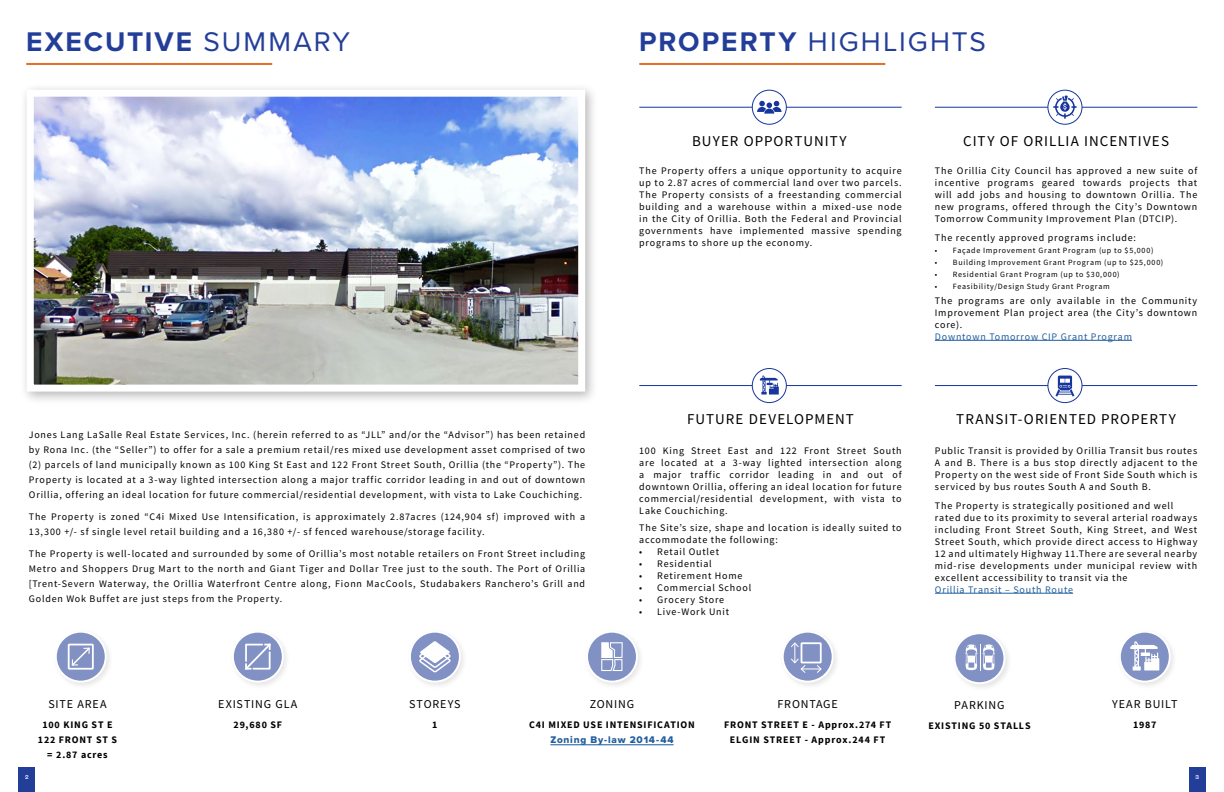
<style>
.page{position:relative;width:1224px;height:792px;background:#fff}
.page>*{position:absolute;margin:0;border:0;box-sizing:border-box;transform-origin:0 0}
.t1{font:28px "Proxima Nova";letter-spacing:.075em;color:#233e99}
.t2{font:700 28px "Proxima Nova";letter-spacing:.075em;color:#233e99}
.t3{font:15px "Source Sans Pro";letter-spacing:.07em;color:#000}
.t4{font:12px "Source Sans Pro";letter-spacing:.07em;color:#000}
.t5{font:10px/12px "Source Sans Pro";letter-spacing:.075em;color:#000;text-align:justify}
.t6{font:700 10px "Source Sans Pro";letter-spacing:.08em;color:#000}
.t7{font:10px "Source Sans Pro";letter-spacing:.075em;color:#215e9e}
.t8{font:10px "Proxima Nova Extrabld";letter-spacing:.08em;color:#215e9e}
.t9{font:8px "Source Sans Pro";letter-spacing:.085em;color:#000}
.t10{font:500 6px "Roc Grotesk";color:#fff}
.s1{font-weight:400}
.s2{font-weight:700}
</style>
<div class="page">
<div style="left:1189px;top:767px;width:17px;height:25px;background:#233e99"></div>
<div style="left:19px;top:767px;width:16px;height:25px;background:#233e99"></div>
<hr style="left:26px;top:63px;width:246px;height:2px;background:#e66e25">
<hr style="left:639px;top:63px;width:246px;height:2px;background:#e66e25">
<div style="left:20px;top:83px;width:579px;height:322px;background:#000;opacity:.28"></div>
<img style="left:35px;top:98px;width:542px;height:286px">
<div style="left:27px;top:90px;width:558px;height:302px;border:7px solid #fff"></div>
<hr style="left:935px;top:593px;width:138px;height:1px;background:#215e9e">
<hr style="left:935px;top:340px;width:197px;height:1px;background:#215e9e">
<div style="left:229px;top:628px;width:62px;height:62px;background:#000;opacity:.18"></div>
<svg style="left:233px;top:632px;width:50px;height:50px"></svg>
<div style="left:232px;top:631px;width:52px;height:52px;border:2px solid #fff;border-radius:50%"></div>
<svg style="left:244px;top:642px;width:28px;height:29px"></svg>
<div style="left:52px;top:628px;width:62px;height:62px;background:#000;opacity:.18"></div>
<svg style="left:56px;top:632px;width:50px;height:50px"></svg>
<div style="left:55px;top:631px;width:52px;height:52px;border:2px solid #fff;border-radius:50%"></div>
<div style="left:68px;top:644px;width:26px;height:26px;border:2px solid #fff"></div>
<svg style="left:70px;top:646px;width:21px;height:21px"></svg>
<div style="left:407px;top:628px;width:61px;height:62px;background:#000;opacity:.18"></div>
<svg style="left:410px;top:632px;width:50px;height:50px"></svg>
<div style="left:409px;top:631px;width:52px;height:52px;border:2px solid #fff;border-radius:50%"></div>
<svg style="left:418px;top:641px;width:34px;height:33px"></svg>
<div style="left:584px;top:628px;width:62px;height:62px;background:#000;opacity:.18"></div>
<svg style="left:587px;top:632px;width:50px;height:50px"></svg>
<div style="left:586px;top:631px;width:52px;height:52px;border:2px solid #fff;border-radius:50%"></div>
<hr style="left:550px;top:744px;width:124px;height:1px;background:#215e9e">
<div style="left:951px;top:630px;width:62px;height:62px;background:#000;opacity:.18"></div>
<svg style="left:955px;top:633px;width:49px;height:50px"></svg>
<div style="left:954px;top:632px;width:51px;height:52px;border:2px solid #fff;border-radius:50%"></div>
<svg style="left:965px;top:644px;width:30px;height:27px"></svg>
<div style="left:1116px;top:628px;width:62px;height:62px;background:#000;opacity:.18"></div>
<svg style="left:1120px;top:632px;width:50px;height:50px"></svg>
<div style="left:1119px;top:631px;width:52px;height:52px;border:2px solid #fff;border-radius:50%"></div>
<svg style="left:1130px;top:641px;width:29px;height:30px"></svg>
<div style="left:779px;top:628px;width:62px;height:62px;background:#000;opacity:.18"></div>
<svg style="left:783px;top:632px;width:50px;height:50px"></svg>
<div style="left:782px;top:631px;width:52px;height:52px;border:2px solid #fff;border-radius:50%"></div>
<svg style="left:790px;top:642px;width:32px;height:32px"></svg>
<hr style="left:639px;top:107px;width:263px;height:1px;background:#16369e">
<hr style="left:639px;top:385px;width:263px;height:1px;background:#16369e">
<hr style="left:935px;top:385px;width:262px;height:1px;background:#16369e">
<hr style="left:935px;top:107px;width:262px;height:1px;background:#16369e">
<div style="left:752px;top:90px;width:34px;height:34px;background:#fff;border-radius:50%"></div>
<div style="left:752px;top:90px;width:35px;height:35px;border:1px solid #16369e;border-radius:50%"></div>
<svg style="left:757px;top:101px;width:25px;height:13px"></svg>
<div style="left:752px;top:369px;width:34px;height:34px;background:#fff;border-radius:50%"></div>
<div style="left:752px;top:368px;width:35px;height:35px;border:1px solid #16369e;border-radius:50%"></div>
<svg style="left:760px;top:376px;width:19px;height:19px"></svg>
<svg style="left:1048px;top:369px;width:34px;height:34px"></svg>
<div style="left:1047px;top:368px;width:36px;height:35px;border:1px solid #16369e;border-radius:50%"></div>
<svg style="left:1055px;top:376px;width:19px;height:21px"></svg>
<svg style="left:1048px;top:90px;width:34px;height:34px"></svg>
<div style="left:1047px;top:90px;width:36px;height:35px;border:1px solid #16369e;border-radius:50%"></div>
<svg style="left:1053px;top:96px;width:24px;height:23px"></svg>
<svg style="left:601px;top:642px;width:22px;height:29px"></svg>
<p class="t2" style="left:26px;top:21px;width:325px">EXECUTIVE <span class="s1">SUMMARY</span></p>
<p class="t1" style="left:639px;top:21px;width:348px"><span class="s2">PROPERTY</span> HIGHLIGHTS</p>
<p class="t5" style="left:29px;top:427px;width:558px;line-height:15px">Jones Lang LaSalle Real Estate Services, Inc. (herein referred to as “JLL” and/or the “Advisor”) has been retained by Rona Inc. (the “Seller”) to offer for a sale a premium retail/res mixed use development asset comprised of two (2) parcels of land municipally known as 100 King St East and 122 Front Street South, Orillia (the “Property”). The Property is located at a 3-way lighted intersection along a major traffic corridor leading in and out of downtown Orillia, offering an ideal location for future commercial/residential development, with vista to Lake Couchiching.</p>
<p class="t5" style="left:29px;top:509px;width:558px;line-height:15px">The Property is zoned “C4i Mixed Use Intensification, is approximately 2.87acres (124,904 sf) improved with a<br>13,300 +/- sf single level retail building and a 16,380 +/- sf fenced warehouse/storage facility.</p>
<p class="t5" style="left:29px;top:546px;width:558px;line-height:15px">The Property is well-located and surrounded by some of Orillia’s most notable retailers on Front Street including Metro and Shoppers Drug Mart to the north and Giant Tiger and Dollar Tree just to the south. The Port of Orillia [Trent-Severn Waterway, the Orillia Waterfront Centre along, Fionn MacCools, Studabakers Ranchero’s Grill and Golden Wok Buffet are just steps from the Property.</p>
<p class="t3" style="left:692px;top:131px;width:156px">BUYER OPPORTUNITY</p>
<p class="t3" style="left:963px;top:131px;width:207px">CITY OF ORILLIA INCENTIVES</p>
<p class="t5" style="left:639px;top:164px;width:264px">The Property offers a unique opportunity to acquire up to 2.87 acres of commercial land over two parcels.<br>The Property consists of a freestanding commercial building and a warehouse within a mixed-use node in the City of Orillia. Both the Federal and Provincial governments have implemented massive spending programs to shore up the economy.</p>
<p class="t5" style="left:935px;top:164px;width:264px">The Orillia City Council has approved a new suite of incentive programs geared towards projects that will add jobs and housing to downtown Orillia. The new programs, offered through the City’s Downtown Tomorrow Community Improvement Plan (DTCIP).</p>
<p class="t5" style="left:935px;top:231px;width:203px">The recently approved programs include:</p>
<p class="t9" style="left:935px;top:245px;width:220px">• Façade Improvement Grant Program (up to $5,000)</p>
<p class="t9" style="left:935px;top:257px;width:230px">• Building Improvement Grant Program (up to $25,000)</p>
<p class="t9" style="left:935px;top:269px;width:186px">• Residential Grant Program (up to $30,000)</p>
<p class="t9" style="left:935px;top:281px;width:176px">• Feasibility/Design Study Grant Program</p>
<p class="t5" style="left:935px;top:294px;width:264px">The programs are only available in the Community Improvement Plan project area (the City’s downtown core).</p>
<p class="t7" style="left:935px;top:330px;width:199px">Downtown Tomorrow CIP Grant Program</p>
<p class="t3" style="left:687px;top:409px;width:168px">FUTURE DEVELOPMENT</p>
<p class="t3" style="left:956px;top:409px;width:221px">TRANSIT-ORIENTED PROPERTY</p>
<p class="t5" style="left:639px;top:444px;width:264px">100 King Street East and 122 Front Street South are located at a 3-way lighted intersection along a major traffic corridor leading in and out of downtown Orillia, offering an ideal location for future commercial/residential development, with vista to Lake Couchiching.</p>
<p class="t5" style="left:639px;top:521px;width:264px">The Site’s size, shape and location is ideally suited to accommodate the following:</p>
<p class="t5" style="left:639px;top:545px;width:81px">• Retail Outlet</p>
<p class="t5" style="left:639px;top:557px;width:74px">• Residential</p>
<p class="t5" style="left:639px;top:569px;width:105px">• Retirement Home</p>
<p class="t5" style="left:639px;top:581px;width:113px">• Commercial School</p>
<p class="t5" style="left:639px;top:593px;width:86px">• Grocery Store</p>
<p class="t5" style="left:639px;top:605px;width:91px">• Live-Work Unit</p>
<p class="t5" style="left:935px;top:444px;width:264px">Public Transit is provided by Orillia Transit bus routes A and B. There is a bus stop directly adjacent to the Property on the west side of Front Side South which is serviced by bus routes South A and South B.</p>
<p class="t5" style="left:935px;top:499px;width:240px">The Property is strategically positioned and well</p>
<p class="t5" style="left:935px;top:511px;width:264px">rated due to its proximity to several arterial roadways including Front Street South, King Street, and West Street South, which provide direct access to Highway 12 and ultimately Highway 11.There are several nearby mid-rise developments under municipal review with excellent accessibility to transit via the</p>
<p class="t7" style="left:935px;top:583px;width:140px">Orillia Transit – South Route</p>
<p class="t4" style="left:48px;top:696px;width:60px">SITE AREA</p>
<p class="t4" style="left:218px;top:696px;width:81px">EXISTING GLA</p>
<p class="t4" style="left:409px;top:696px;width:53px">STOREYS</p>
<p class="t4" style="left:590px;top:696px;width:46px">ZONING</p>
<p class="t4" style="left:778px;top:696px;width:62px">FRONTAGE</p>
<p class="t4" style="left:954px;top:698px;width:52px">PARKING</p>
<p class="t4" style="left:1112px;top:696px;width:67px">YEAR BUILT</p>
<p class="t6" style="left:42px;top:718px;width:72px">100 KING ST E</p>
<p class="t6" style="left:38px;top:733px;width:81px">122 FRONT ST S</p>
<p class="t6" style="left:234px;top:718px;width:50px">29,680 SF</p>
<p class="t6" style="left:432px;top:718px;width:7px">1</p>
<p class="t6" style="left:529px;top:718px;width:167px">C4I MIXED USE INTENSIFICATION</p>
<p class="t8" style="left:550px;top:733px;width:125px">Zoning By-law 2014-44</p>
<p class="t6" style="left:724px;top:718px;width:169px">FRONT STREET E - Approx.274 FT</p>
<p class="t6" style="left:730px;top:733px;width:157px">ELGIN STREET - Approx.244 FT</p>
<p class="t6" style="left:928px;top:719px;width:104px">EXISTING 50 STALLS</p>
<p class="t6" style="left:1133px;top:718px;width:25px">1987</p>
<p class="t6" style="left:47px;top:748px;width:62px">= 2.87 acres</p>
<p class="t10" style="left:25px;top:773px;width:5px">2</p>
<p class="t10" style="left:1195px;top:773px;width:5px">3</p>
</div>
